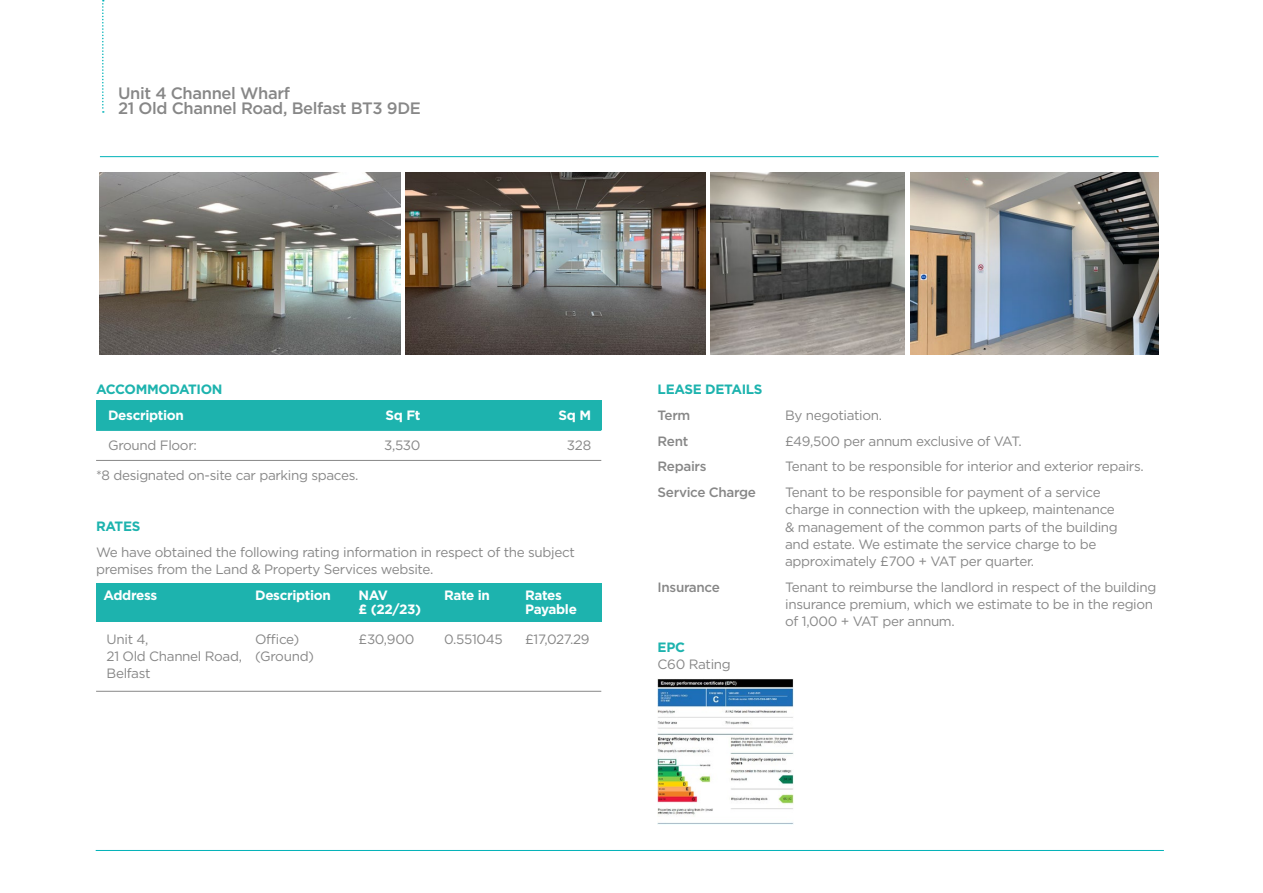
<style>
.page{position:relative;width:1263px;height:893px;background:#fff}
.page>*{position:absolute;margin:0;border:0;box-sizing:border-box;transform-origin:0 0}
.t1{font:500 16.5px/15px "Gotham HTF";letter-spacing:-.02em;color:#878787}
.t2{font:13.5px/17.2px "Gotham HTF";letter-spacing:-.025em;color:#878787}
.t3{font:700 13.5px "Gotham HTF";letter-spacing:-.025em;color:#fff}
.t4{font:500 13.5px "Gotham HTF";letter-spacing:-.025em;color:#878787}
.t5{font:700 13.5px "Gotham HTF";letter-spacing:-.025em;color:#1db3ae}
</style>
<div class="page">
<div style="left:96px;top:584px;width:505px;height:38px;background:#1db3ae"></div>
<div style="left:96px;top:400px;width:505px;height:30px;background:#1db3ae"></div>
<hr style="left:96px;top:430px;width:505px;height:1px;background:#1db3ae">
<hr style="left:96px;top:460px;width:505px;height:1px;background:#878787">
<hr style="left:96px;top:691px;width:505px;height:1px;background:#878787">
<hr style="left:100px;top:156px;width:1058px;height:1px;background:#00b2b8">
<svg style="left:102px;top:0;width:2px;height:113px"></svg>
<hr style="left:96px;top:850px;width:1068px;height:1px;background:#00b2b8">
<img style="left:100px;top:172px;width:300px;height:182px">
<img style="left:405px;top:172px;width:300px;height:182px">
<img style="left:711px;top:172px;width:193px;height:182px">
<img style="left:910px;top:172px;width:248px;height:182px">
<img style="left:657px;top:679px;width:136px;height:145px">
<p class="t1" style="left:118px;top:85px;width:304px">Unit 4 Channel Wharf<br>21 Old Channel Road, Belfast BT3 9DE</p>
<p class="t5" style="left:96px;top:381px;width:128px">ACCOMMODATION</p>
<p class="t3" style="left:108px;top:407px;width:77px">Description</p>
<p class="t3" style="left:386px;top:407px;width:36px">Sq Ft</p>
<p class="t3" style="left:559px;top:407px;width:34px">Sq M</p>
<p class="t2" style="left:108px;top:436px;width:90px">Ground Floor:</p>
<p class="t2" style="left:384px;top:436px;width:38px">3,530</p>
<p class="t2" style="left:567px;top:436px;width:26px">328</p>
<p class="t2" style="left:96px;top:466px;width:264px">*8 designated on-site car parking spaces.</p>
<p class="t5" style="left:96px;top:519px;width:46px">RATES</p>
<p class="t2" style="left:96px;top:543px;width:480px">We have obtained the following rating information in respect of the subject premises from the Land &amp; Property Services website.</p>
<p class="t3" style="left:104px;top:588px;width:55px">Address</p>
<p class="t3" style="left:255px;top:588px;width:77px">Description</p>
<p class="t3" style="left:359px;top:588px;width:31px">NAV</p>
<p class="t3" style="left:444px;top:588px;width:47px">Rate in</p>
<p class="t3" style="left:525px;top:588px;width:38px">Rates</p>
<p class="t3" style="left:359px;top:601px;width:64px">£ (22/23)</p>
<p class="t3" style="left:525px;top:601px;width:53px">Payable</p>
<p class="t2" style="left:107px;top:630px;width:43px">Unit 4,</p>
<p class="t2" style="left:255px;top:630px;width:46px">Office)</p>
<p class="t2" style="left:359px;top:630px;width:57px">£30,900</p>
<p class="t2" style="left:444px;top:630px;width:60px">0.551045</p>
<p class="t2" style="left:525px;top:630px;width:66px">£17,027.29</p>
<p class="t2" style="left:107px;top:647px;width:209px">21 Old Channel Road, (Ground)<br>Belfast</p>
<p class="t5" style="left:658px;top:381px;width:106px">LEASE DETAILS</p>
<p class="t4" style="left:658px;top:407px;width:34px">Term</p>
<p class="t2" style="left:785px;top:406px;width:99px">By negotiation.</p>
<p class="t4" style="left:658px;top:433px;width:32px">Rent</p>
<p class="t2" style="left:785px;top:432px;width:238px">£49,500 per annum exclusive of VAT.</p>
<p class="t4" style="left:658px;top:459px;width:50px">Repairs</p>
<p class="t2" style="left:785px;top:458px;width:360px">Tenant to be responsible for interior and exterior repairs.</p>
<p class="t4" style="left:658px;top:485px;width:100px">Service Charge</p>
<p class="t2" style="left:785px;top:483px;width:334px">Tenant to be responsible for payment of a service charge in connection with the upkeep, maintenance &amp; management of the common parts of the building and estate. We estimate the service charge to be approximately £700 + VAT per quarter.</p>
<p class="t4" style="left:658px;top:579px;width:64px">Insurance</p>
<p class="t2" style="left:785px;top:578px;width:373px">Tenant to reimburse the landlord in respect of the building insurance premium, which we estimate to be in the region of 1,000 + VAT per annum.</p>
<p class="t5" style="left:658px;top:640px;width:29px">EPC</p>
<p class="t2" style="left:658px;top:656px;width:75px">C60 Rating</p>
</div>
